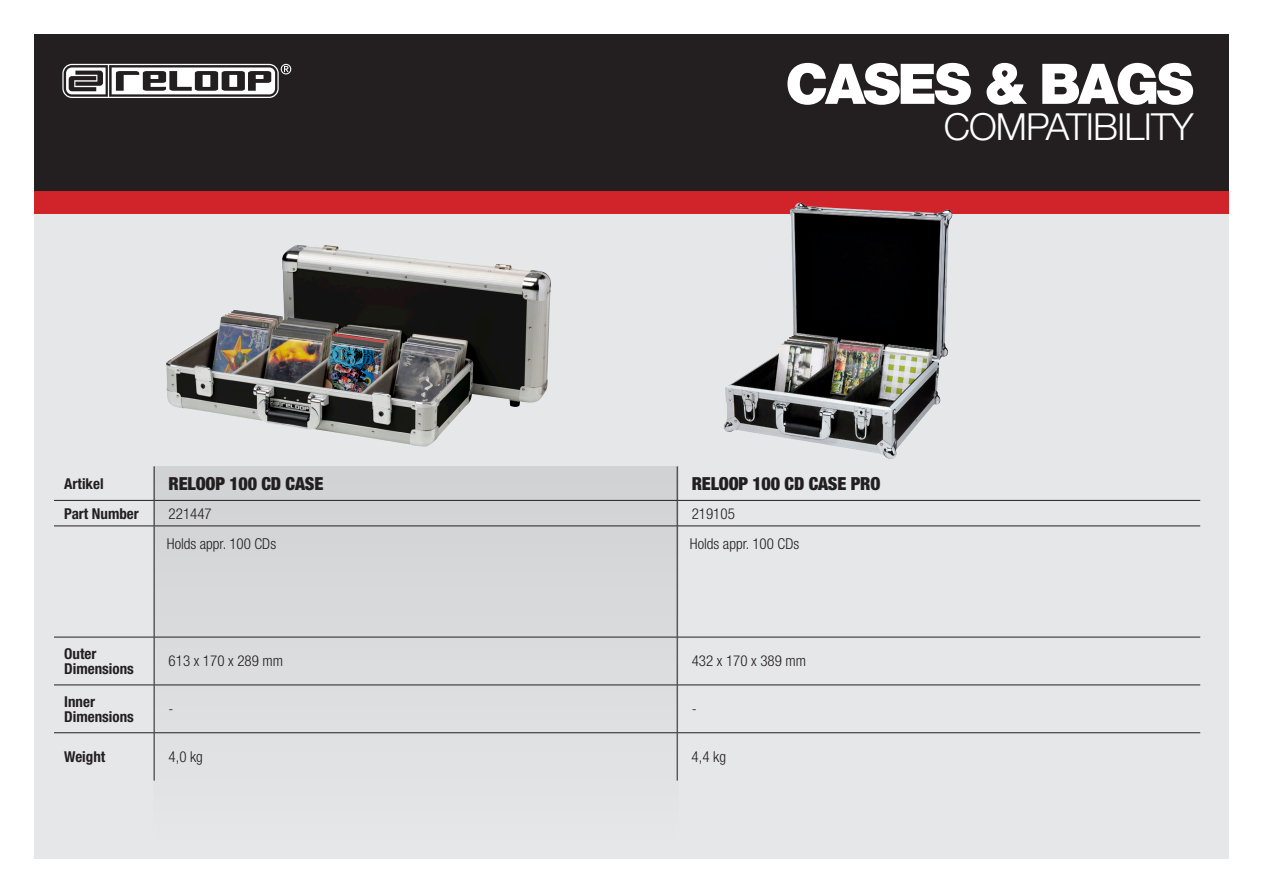
<style>
.page{position:relative;width:1263px;height:893px;background:#fff}
.page>*{position:absolute;margin:0;border:0;box-sizing:border-box;transform-origin:0 0}
.t1{font:900 56.1px "Helvetica Neue LT Std";letter-spacing:-.05em;color:#fff}
.t2{font:300 37.35px "Helvetica Neue LT Std";letter-spacing:-.025em;color:#fff}
.t3{font:900 condensed 18px "Helvetica Neue LT Std";letter-spacing:-.01em;color:#231f20}
.t4{font:300 condensed 15px "Helvetica Neue LT Std";color:#231f20}
.t5{font:700 condensed 15px/15px "Helvetica Neue LT Std";color:#231f20}
</style>
<div class="page">
<div style="left:34px;top:34px;width:1195px;height:157px;background:#231f20"></div>
<div style="left:34px;top:191px;width:1195px;height:24px;background:#d1232a"></div>
<div style="left:34px;top:215px;width:1195px;height:644px;background:#e6e7e9"></div>
<svg style="left:62px;top:64px;width:229px;height:34px"></svg>
<div style="left:153px;top:466px;width:525px;height:393px;background:#dbdcde"></div>
<hr style="left:154px;top:466px;width:1px;height:34px;background:#231f20">
<hr style="left:677px;top:466px;width:1px;height:34px;background:#231f20">
<svg style="left:154px;top:501px;width:1px;height:24px"></svg>
<svg style="left:677px;top:501px;width:1px;height:24px"></svg>
<hr style="left:154px;top:526px;width:1px;height:111px;background:#231f20">
<hr style="left:677px;top:526px;width:1px;height:111px;background:#231f20">
<hr style="left:154px;top:637px;width:1px;height:47px;background:#231f20">
<hr style="left:677px;top:637px;width:1px;height:47px;background:#231f20">
<hr style="left:154px;top:685px;width:1px;height:47px;background:#231f20">
<hr style="left:677px;top:685px;width:1px;height:47px;background:#231f20">
<hr style="left:154px;top:733px;width:1px;height:48px;background:#231f20">
<hr style="left:677px;top:733px;width:1px;height:48px;background:#231f20">
<hr style="left:54px;top:500px;width:100px;height:1px;background:#231f20">
<hr style="left:154px;top:500px;width:523px;height:1px;background:#231f20">
<hr style="left:677px;top:500px;width:523px;height:1px;background:#231f20">
<hr style="left:54px;top:525px;width:100px;height:1px;background:#231f20">
<hr style="left:154px;top:525px;width:523px;height:1px;background:#231f20">
<hr style="left:677px;top:525px;width:523px;height:1px;background:#231f20">
<hr style="left:54px;top:637px;width:100px;height:1px;background:#231f20">
<hr style="left:154px;top:637px;width:523px;height:1px;background:#231f20">
<hr style="left:677px;top:637px;width:523px;height:1px;background:#231f20">
<hr style="left:54px;top:684px;width:100px;height:1px;background:#231f20">
<hr style="left:154px;top:684px;width:523px;height:1px;background:#231f20">
<hr style="left:677px;top:684px;width:523px;height:1px;background:#231f20">
<hr style="left:54px;top:732px;width:100px;height:1px;background:#231f20">
<hr style="left:154px;top:732px;width:523px;height:1px;background:#231f20">
<hr style="left:677px;top:732px;width:523px;height:1px;background:#231f20">
<img style="left:166px;top:245px;width:385px;height:201px">
<img style="left:724px;top:203px;width:228px;height:256px">
<h1 class="t1" style="left:785px;top:50px;width:410px">CASES &amp; BAGS</h1>
<h2 class="t2" style="left:944px;top:104px;width:251px">COMPATIBILITY</h2>
<p class="t5" style="left:64px;top:476px;width:41px">Artikel</p>
<p class="t3" style="left:169px;top:472px;width:156px">RELOOP 100 CD CASE</p>
<p class="t3" style="left:692px;top:472px;width:190px">RELOOP 100 CD CASE PRO</p>
<p class="t5" style="left:64px;top:505px;width:76px">Part Number</p>
<p class="t4" style="left:169px;top:505px;width:45px">221447</p>
<p class="t4" style="left:692px;top:505px;width:45px">219105</p>
<p class="t4" style="left:167px;top:535px;width:111px">Holds appr. 100 CDs</p>
<p class="t4" style="left:690px;top:535px;width:111px">Holds appr. 100 CDs</p>
<p class="t5" style="left:64px;top:646px;width:71px">Outer<br>Dimensions</p>
<p class="t4" style="left:169px;top:652px;width:116px">613 x 170 x 289 mm</p>
<p class="t4" style="left:692px;top:652px;width:116px">432 x 170 x 389 mm</p>
<p class="t5" style="left:64px;top:694px;width:71px">Inner<br>Dimensions</p>
<p class="t4" style="left:169px;top:700px;width:6px">-</p>
<p class="t4" style="left:692px;top:700px;width:6px">-</p>
<p class="t5" style="left:64px;top:749px;width:43px">Weight</p>
<p class="t4" style="left:169px;top:748px;width:36px">4,0 kg</p>
<p class="t4" style="left:692px;top:748px;width:36px">4,4 kg</p>
</div>
